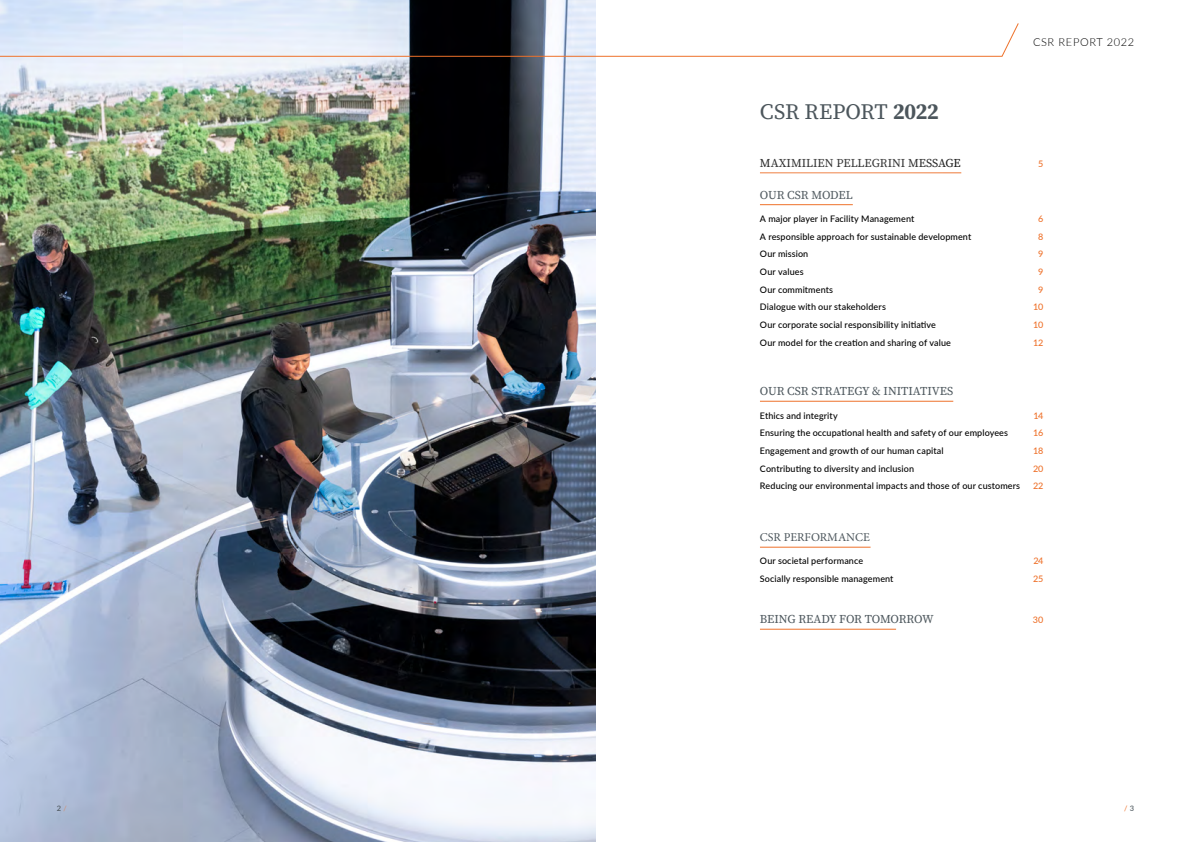
<style>
.page{position:relative;width:1191px;height:842px;background:#fff}
.page>*{position:absolute;margin:0;border:0;box-sizing:border-box;transform-origin:0 0}
.Titre_1_2020{font:22px "Source Serif Pro";letter-spacing:.005em;color:#4c565c}
.Sommaire-Chapitre{font:12px "Source Serif Pro";letter-spacing:-.01em;color:#4c565c}
.t1{font:12px "Source Serif Pro";color:#000}
.Sommaire-Chapitre-2{font:12px "Minion Pro";color:#4c565c}
.t2{font:300 11px "Lato";letter-spacing:.06em;color:#000}
.Texte_courant_2020{font:500 9px "Lato";letter-spacing:.01em;color:#000}
.Texte_courant_2020-2{font:500 9px "Lato";letter-spacing:-.015em;color:#ee712a}
.Sommaire-Chapitre-3{font:500 9px "Lato";color:#ee712a}
.t3{font:500 7.5px "Lato";color:#4c565c}
.t4{font:7.5px "Lato";color:#ee712a}
.s1{font-weight:700}
.s2{font-weight:300;color:#ee712a}
.s3{font-weight:500;color:#4c565c}
</style>
<div class="page">
<img style="left:0;top:0;width:595px;height:842px">
<hr style="left:760px;top:401px;width:193px;height:1px;background:#ee712a">
<hr style="left:760px;top:547px;width:110px;height:1px;background:#ee712a">
<hr style="left:760px;top:629px;width:136px;height:1px;background:#ee712a">
<svg style="left:0;top:23px;width:1019px;height:34px"></svg>
<p class="Titre_1_2020" style="left:760px;top:97px;width:180px">CSR REPORT <span class="s1">2022</span></p>
<p class="t2" style="left:1033px;top:34px;width:103px">CSR REPORT 2022</p>
<p class="t1" style="left:760px;top:155px;width:202px">MAXIMILIEN PELLEGRINI MESSAGE</p>
<p class="Sommaire-Chapitre-3" style="left:1038px;top:157px;width:7px">5</p>
<p class="Sommaire-Chapitre" style="left:760px;top:187px;width:94px">OUR CSR MODEL</p>
<p class="Texte_courant_2020" style="left:760px;top:212px;width:156px">A major player in Facility Management</p>
<p class="Texte_courant_2020-2" style="left:1038px;top:212px;width:7px">6</p>
<p class="Texte_courant_2020" style="left:760px;top:230px;width:213px">A responsible approach for sustainable development</p>
<p class="Texte_courant_2020-2" style="left:1038px;top:230px;width:7px">8</p>
<p class="Texte_courant_2020" style="left:760px;top:248px;width:50px">Our mission</p>
<p class="Texte_courant_2020-2" style="left:1038px;top:248px;width:7px">9</p>
<p class="Texte_courant_2020" style="left:760px;top:265px;width:45px">Our values</p>
<p class="Texte_courant_2020-2" style="left:1038px;top:265px;width:7px">9</p>
<p class="Texte_courant_2020" style="left:760px;top:283px;width:75px">Our commitments</p>
<p class="Texte_courant_2020-2" style="left:1038px;top:283px;width:7px">9</p>
<p class="Texte_courant_2020" style="left:760px;top:301px;width:127px">Dialogue with our stakeholders</p>
<p class="Texte_courant_2020-2" style="left:1033px;top:301px;width:12px">10</p>
<p class="Texte_courant_2020" style="left:760px;top:318px;width:177px">Our corporate social responsibility initiative</p>
<p class="Texte_courant_2020-2" style="left:1033px;top:318px;width:12px">10</p>
<p class="Texte_courant_2020" style="left:760px;top:336px;width:192px">Our model for the creation and sharing of value</p>
<p class="Texte_courant_2020-2" style="left:1033px;top:336px;width:12px">12</p>
<p class="Sommaire-Chapitre" style="left:760px;top:383px;width:195px">OUR CSR STRATEGY &amp; INITIATIVES</p>
<p class="Texte_courant_2020" style="left:760px;top:409px;width:79px">Ethics and integrity</p>
<p class="Texte_courant_2020-2" style="left:1033px;top:409px;width:12px">14</p>
<p class="Texte_courant_2020" style="left:760px;top:426px;width:250px">Ensuring the occupational health and safety of our employees</p>
<p class="Texte_courant_2020-2" style="left:1033px;top:426px;width:12px">16</p>
<p class="Texte_courant_2020" style="left:760px;top:444px;width:185px">Engagement and growth of our human capital</p>
<p class="Texte_courant_2020-2" style="left:1033px;top:444px;width:12px">18</p>
<p class="Texte_courant_2020" style="left:760px;top:462px;width:156px">Contributing to diversity and inclusion</p>
<p class="Texte_courant_2020-2" style="left:1033px;top:462px;width:12px">20</p>
<p class="Texte_courant_2020" style="left:760px;top:479px;width:262px">Reducing our environmental impacts and those of our customers</p>
<p class="Texte_courant_2020-2" style="left:1033px;top:479px;width:12px">22</p>
<p class="Sommaire-Chapitre-2" style="left:760px;top:529px;width:111px">CSR PERFORMANCE</p>
<p class="Texte_courant_2020" style="left:760px;top:555px;width:105px">Our societal performance</p>
<p class="Texte_courant_2020-2" style="left:1033px;top:555px;width:12px">24</p>
<p class="Texte_courant_2020" style="left:760px;top:572px;width:135px">Socially responsible management</p>
<p class="Texte_courant_2020-2" style="left:1033px;top:572px;width:12px">25</p>
<p class="Sommaire-Chapitre" style="left:760px;top:611px;width:175px">BEING READY FOR TOMORROW</p>
<p class="Sommaire-Chapitre-3" style="left:1032px;top:613px;width:12px">30</p>
<p class="t3" style="left:57px;top:803px;width:11px">2 <span class="s2">/</span></p>
<p class="t4" style="left:1124px;top:803px;width:12px">/ <span class="s3">3</span></p>
</div>
